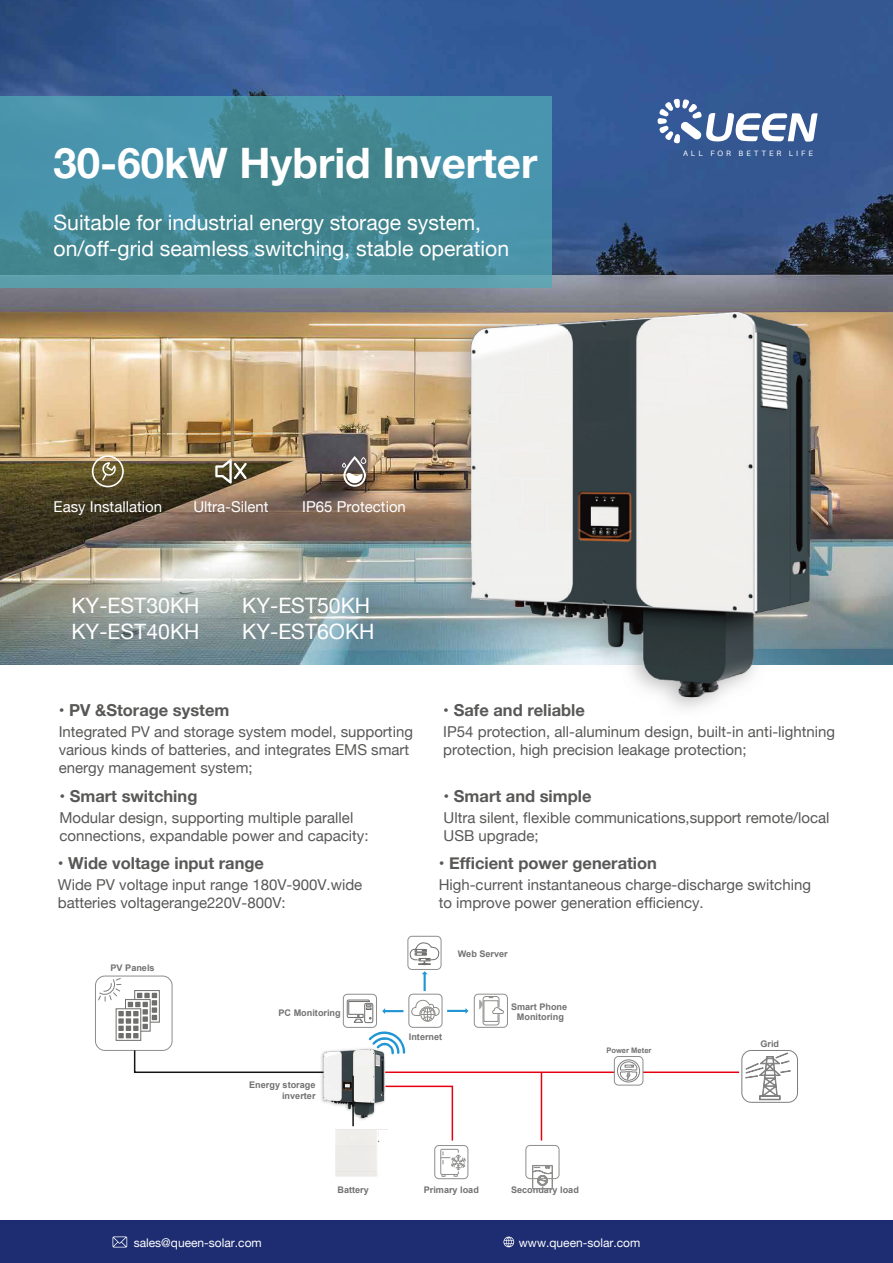
<style>
.page{position:relative;width:893px;height:1263px;background:#fff}
.page>*{position:absolute;margin:0;border:0;box-sizing:border-box;transform-origin:0 0}
.t1{font:700 42px "Helvetica Neue";color:#fff}
.t2{font:21.15px/25.5px "Helvetica Neue";color:#fff}
.t3{font:700 16.5px "Helvetica Neue";color:#595857}
.t4{font:15px/18px "Helvetica Neue";color:#595857}
.t5{font:15px "Helvetica Neue";color:#fff}
.t6{font:12px "Helvetica Neue";color:#fff}
.t7{font:700 9.15px/10.9px "Arial";color:#727272;text-align:center}
.t8{font:7.65px "Aileron";letter-spacing:.38em;color:#fff}
.t9{font:700 7.65px "Arial";color:#727272}
</style>
<div class="page">
<div style="left:0;top:1221px;width:893px;height:42px;background:#1e2d71"></div>
<svg style="left:113px;top:1236px;width:14px;height:11px"></svg>
<svg style="left:503px;top:1236px;width:11px;height:11px"></svg>
<img style="left:0;top:0;width:893px;height:665px">
<img style="left:447px;top:296px;width:378px;height:413px">
<svg style="left:0;top:96px;width:552px;height:192px;background:#478e9e"></svg>
<div style="left:435px;top:1145px;width:33px;height:34px;border:1px solid #8d8d8b;border-radius:4px"></div>
<div style="left:526px;top:1145px;width:33px;height:34px;border:1px solid #8d8d8b;border-radius:4px"></div>
<svg style="left:440px;top:1149px;width:26px;height:28px"></svg>
<div style="left:742px;top:1050px;width:56px;height:52px;border:1px solid #7e7e7f;border-radius:9px"></div>
<div style="left:759px;top:1095px;width:21px;height:5px;border:1px solid #7e7e7f"></div>
<svg style="left:745px;top:1052px;width:46px;height:44px"></svg>
<img style="left:321px;top:1048px;width:65px;height:72px">
<div style="left:95px;top:976px;width:77px;height:75px;border:1px solid #8d8d8b;border-radius:9px"></div>
<svg style="left:157px;top:990px;width:3px;height:32px"></svg>
<svg style="left:116px;top:1038px;width:25px;height:2px"></svg>
<svg style="left:97px;top:977px;width:60px;height:61px"></svg>
<svg style="left:447px;top:1008px;width:21px;height:6px"></svg>
<svg style="left:422px;top:971px;width:6px;height:20px"></svg>
<svg style="left:382px;top:1008px;width:21px;height:6px"></svg>
<div style="left:409px;top:994px;width:33px;height:33px;border:1px solid #8d8d8b;border-radius:4px"></div>
<svg style="left:411px;top:999px;width:29px;height:23px"></svg>
<div style="left:474px;top:994px;width:34px;height:33px;border:1px solid #8d8d8b;border-radius:4px"></div>
<div style="left:483px;top:996px;width:16px;height:29px;border:1px solid #8d8d8b;border-radius:3px"></div>
<svg style="left:480px;top:997px;width:24px;height:25px"></svg>
<svg style="left:343px;top:994px;width:33px;height:33px"></svg>
<div style="left:343px;top:994px;width:34px;height:33px;border:1px solid #8d8d8b;border-radius:4px"></div>
<svg style="left:347px;top:1000px;width:24px;height:23px"></svg>
<div style="left:364px;top:1003px;width:9px;height:20px;border:1px solid #6e6e6d;border-radius:2px"></div>
<div style="left:408px;top:936px;width:33px;height:34px;border:1px solid #8d8d8b;border-radius:4px"></div>
<svg style="left:409px;top:941px;width:31px;height:24px"></svg>
<svg style="left:368px;top:1031px;width:37px;height:23px"></svg>
<svg style="left:133px;top:1049px;width:192px;height:25px"></svg>
<hr style="left:385px;top:1071px;width:354px;height:2px;background:#e60012">
<svg style="left:384px;top:1085px;width:70px;height:56px"></svg>
<hr style="left:541px;top:1072px;width:1px;height:68px;background:#e60012">
<hr style="left:352px;top:1076px;width:2px;height:50px;background:#141515">
<svg style="left:614px;top:1056px;width:29px;height:29px"></svg>
<div style="left:614px;top:1056px;width:29px;height:29px;border:1px solid #8d8d8b;border-radius:4px"></div>
<div style="left:617px;top:1060px;width:23px;height:22px;border:1px solid #7e7e7f;border-radius:50%"></div>
<svg style="left:620px;top:1061px;width:17px;height:20px"></svg>
<svg style="left:532px;top:1165px;width:21px;height:24px"></svg>
<svg style="left:92px;top:455px;width:32px;height:32px"></svg>
<svg style="left:215px;top:459px;width:32px;height:25px"></svg>
<svg style="left:342px;top:456px;width:24px;height:31px"></svg>
<svg style="left:658px;top:99px;width:160px;height:44px"></svg>
<h1 class="t1" style="left:54px;top:130px;width:485px">30-60kW Hybrid Inverter</h1>
<h2 class="t2" style="left:54px;top:211px;width:457px">Suitable for industrial energy storage system, on/off-grid seamless switching, stable operation</h2>
<p class="t5" style="left:54px;top:496px;width:110px">Easy Installation</p>
<p class="t5" style="left:193px;top:496px;width:77px">Ultra-Silent</p>
<p class="t5" style="left:302px;top:496px;width:105px">IP65 Protection</p>
<h2 class="t2" style="left:72px;top:594px;width:129px">KY-EST30KH<br>KY-EST40KH</h2>
<h2 class="t2" style="left:242px;top:594px;width:134px">KY-EST50KH<br>KY-EST6OKH</h2>
<p class="t8" style="left:683px;top:149px;width:131px">ALL FOR BETTER LIFE</p>
<p class="t3" style="left:59px;top:697px;width:172px">• PV &amp;Storage system</p>
<p class="t4" style="left:59px;top:723px;width:356px">Integrated PV and storage system model, supporting various kinds of batteries, and integrates EMS smart energy management system;</p>
<p class="t3" style="left:59px;top:783px;width:140px">• Smart switching</p>
<p class="t4" style="left:59px;top:809px;width:311px">Modular design, supporting multiple parallel connections, expandable power and capacity:</p>
<p class="t3" style="left:58px;top:850px;width:208px">• Wide voltage input range</p>
<p class="t4" style="left:58px;top:877px;width:306px">Wide PV voltage input range 180V-900V.wide batteries voltagerange220V-800V:</p>
<p class="t7" style="left:111px;top:963px;width:46px">PV Panels</p>
<p class="t7" style="left:278px;top:1007px;width:64px">PC Monitoring</p>
<p class="t3" style="left:443px;top:697px;width:143px">• Safe and reliable</p>
<p class="t4" style="left:443px;top:723px;width:393px">IP54 protection, all-aluminum design, built-in anti-lightning protection, high precision leakage protection;</p>
<p class="t3" style="left:444px;top:783px;width:150px">• Smart and simple</p>
<p class="t4" style="left:444px;top:809px;width:387px">Ultra silent, flexible communications,support remote/local<br>USB upgrade;</p>
<p class="t3" style="left:439px;top:850px;width:220px">• Efficient power generation</p>
<p class="t4" style="left:439px;top:877px;width:374px">High-current instantaneous charge-discharge switching to improve power generation efficiency.</p>
<p class="t7" style="left:458px;top:948px;width:51px">Web Server</p>
<p class="t7" style="left:511px;top:1001px;width:58px">Smart Phone<br>Monitoring</p>
<p class="t7" style="left:249px;top:1080px;width:68px;text-align:right">Energy storage inverter</p>
<p class="t7" style="left:337px;top:1185px;width:33px">Battery</p>
<p class="t7" style="left:409px;top:1031px;width:35px">Internet</p>
<p class="t9" style="left:606px;top:1045px;width:47px">Power Meter</p>
<p class="t7" style="left:424px;top:1185px;width:57px">Primary load</p>
<p class="t7" style="left:511px;top:1185px;width:69px">Secondary load</p>
<p class="t6" style="left:134px;top:1234px;width:130px">sales@queen-solar.com</p>
<p class="t6" style="left:519px;top:1234px;width:123px">www.queen-solar.com</p>
<p class="t7" style="left:760px;top:1038px;width:20px">Grid</p>
</div>
